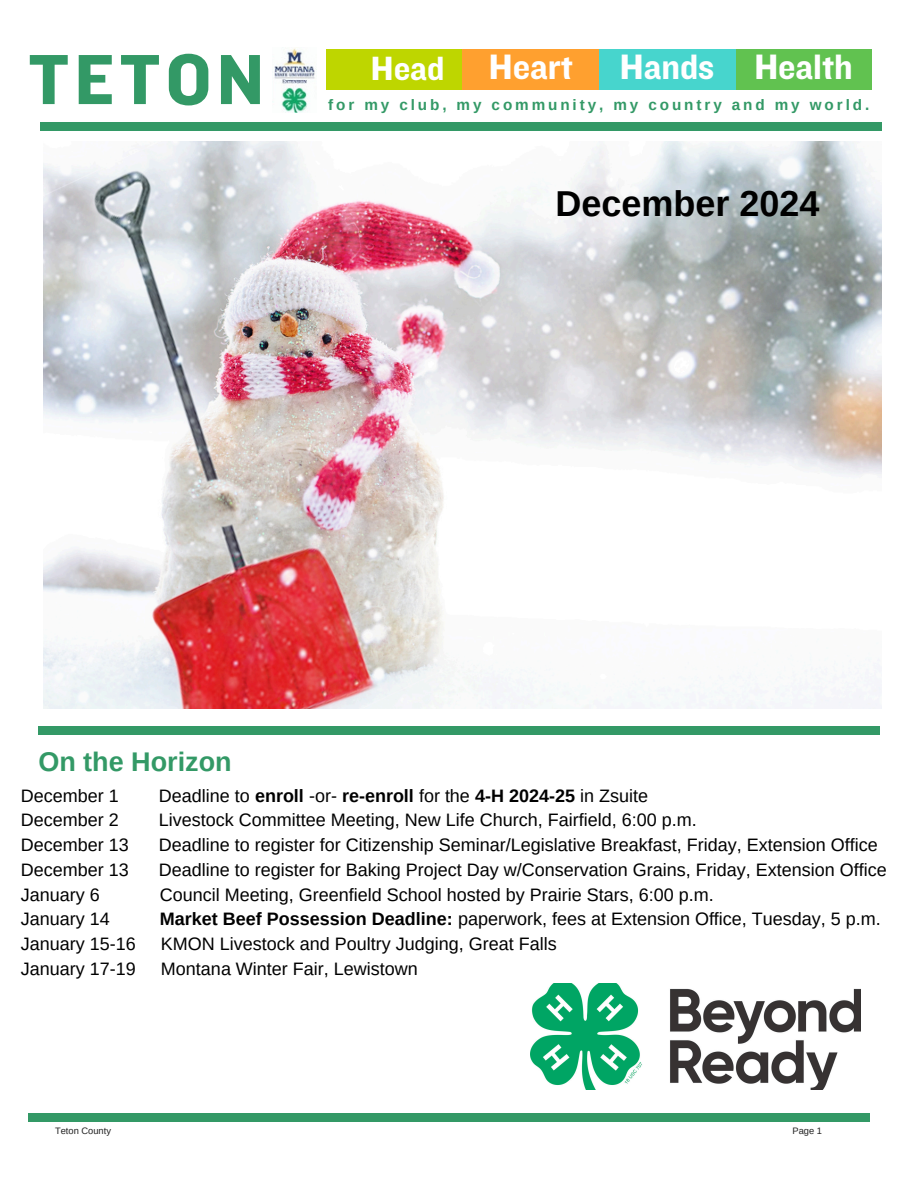
<style>
.page{position:relative;width:918px;height:1188px;background:#fff}
.page>*{position:absolute;margin:0;border:0;box-sizing:border-box;transform-origin:0 0}
.t1{font:73.65px "Knockout HTF51 Middleweight";letter-spacing:.07em;color:#396}
.t2{font:36.6px "Knockout HTF51 Middleweight";color:#fff}
.t3{font:700 36px "Arimo";color:#000}
.t4{font:34.95px "Knockout HTF51 Middleweight";color:#fff}
.t5{font:700 27px "Arimo";color:#396}
.t6{font:18px "Arimo";color:#000}
.t7{font:700 15.3px "Arimo";letter-spacing:.19em;color:#396}
.t8{font:9.3px "Arimo";color:#222}
.s1{font-weight:700}
</style>
<div class="page">
<div style="left:28px;top:1113px;width:841px;height:8px;background:#396"></div>
<div style="left:326px;top:50px;width:136px;height:39px;background:#bed600"></div>
<div style="left:736px;top:50px;width:136px;height:39px;background:#61c250"></div>
<div style="left:599px;top:50px;width:136px;height:39px;background:#47d5cd"></div>
<div style="left:463px;top:50px;width:136px;height:39px;background:#ffa02f"></div>
<div style="left:40px;top:123px;width:842px;height:7px;background:#396"></div>
<img style="left:272px;top:48px;width:44px;height:65px">
<div style="left:38px;top:727px;width:842px;height:8px;background:#396"></div>
<img style="left:531px;top:984px;width:330px;height:105px">
<img style="left:43px;top:141px;width:838px;height:568px">
<p class="t1" style="left:28px;top:41px;width:237px">TETON</p>
<h1 class="t4" style="left:371px;top:50px;width:75px">Head</h1>
<h2 class="t2" style="left:489px;top:48px;width:86px">Heart</h2>
<p class="t2" style="left:620px;top:48px;width:96px">Hands</p>
<p class="t2" style="left:754px;top:48px;width:100px">Health</p>
<h2 class="t7" style="left:328px;top:96px;width:543px">for my club, my community, my country and my world.</h2>
<p class="t3" style="left:556px;top:183px;width:266px">December 2024</p>
<h2 class="t5" style="left:38px;top:747px;width:195px">On the Horizon</h2>
<h2 class="t6" style="left:21px;top:785px;width:100px">December 1</h2>
<h2 class="t6" style="left:159px;top:785px;width:491px">Deadline to <span class="s1">enroll</span> -or- <span class="s1">re-enroll</span> for the <span class="s1">4-H 2024-25</span> in Zsuite</h2>
<h2 class="t6" style="left:21px;top:810px;width:100px">December 2</h2>
<h2 class="t6" style="left:159px;top:810px;width:539px">Livestock Committee Meeting, New Life Church, Fairfield, 6:00 p.m.</h2>
<h2 class="t6" style="left:21px;top:835px;width:110px">December 13</h2>
<h2 class="t6" style="left:159px;top:835px;width:720px">Deadline to register for Citizenship Seminar/Legislative Breakfast, Friday, Extension Office</h2>
<h2 class="t6" style="left:21px;top:860px;width:110px">December 13</h2>
<h2 class="t6" style="left:159px;top:860px;width:729px">Deadline to register for Baking Project Day w/Conservation Grains, Friday, Extension Office</h2>
<h2 class="t6" style="left:21px;top:884px;width:81px">January 6</h2>
<h2 class="t6" style="left:160px;top:884px;width:555px">Council Meeting, Greenfield School hosted by Prairie Stars, 6:00 p.m.</h2>
<h2 class="t6" style="left:21px;top:909px;width:91px">January 14</h2>
<h2 class="t6" style="left:160px;top:909px;width:722px"><span class="s1">Market Beef Possession Deadline:</span> paperwork, fees at Extension Office, Tuesday, 5 p.m.</h2>
<h2 class="t6" style="left:21px;top:934px;width:117px">January 15-16</h2>
<h2 class="t6" style="left:161px;top:934px;width:397px">KMON Livestock and Poultry Judging, Great Falls</h2>
<h2 class="t6" style="left:21px;top:959px;width:117px">January 17-19</h2>
<h2 class="t6" style="left:161px;top:959px;width:258px">Montana Winter Fair, Lewistown</h2>
<p class="t8" style="left:55px;top:1126px;width:57px">Teton County</p>
<p class="t8" style="left:793px;top:1126px;width:31px">Page 1</p>
</div>
